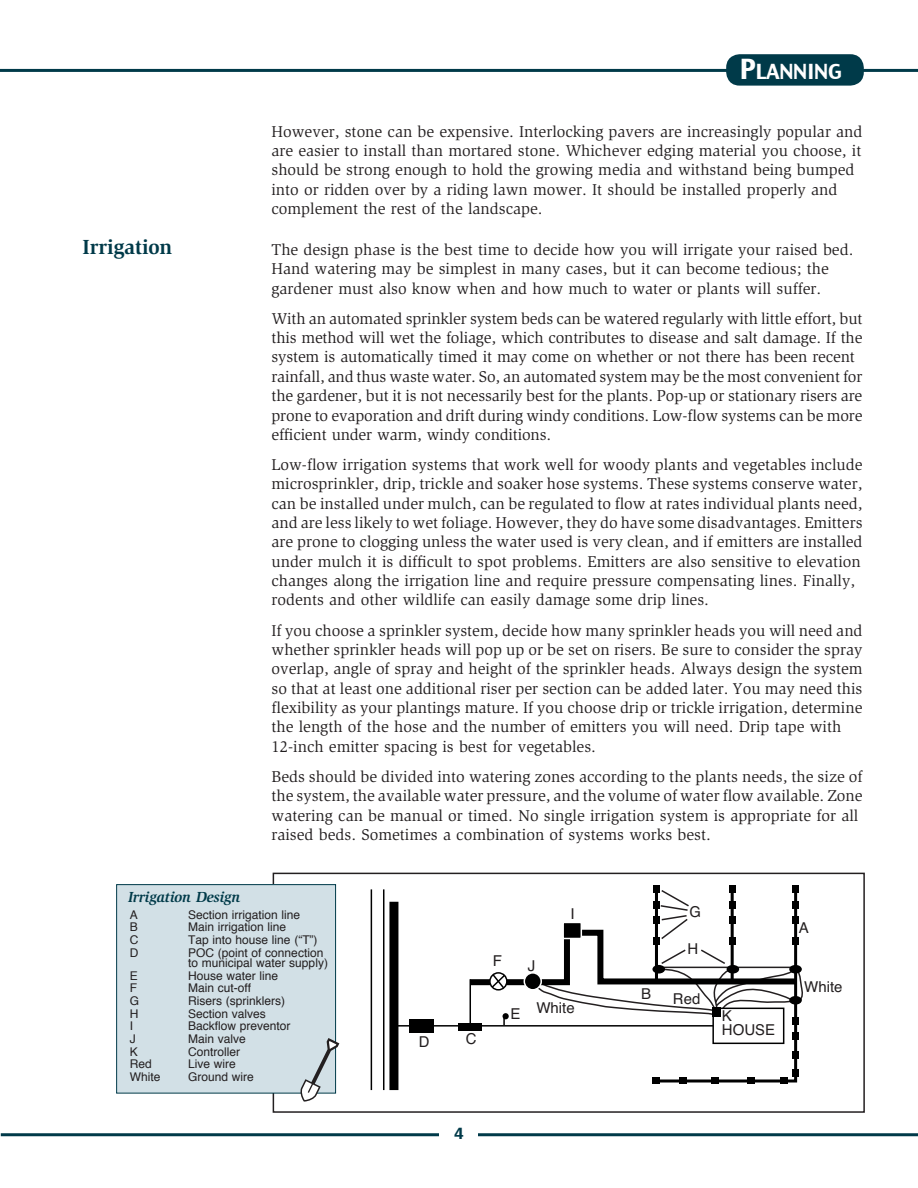
<style>
.page{position:relative;width:918px;height:1188px;background:#fff}
.page>*{position:absolute;margin:0;border:0;box-sizing:border-box;transform-origin:0 0}
.bold{font:700 21px "Slimbach";letter-spacing:-.01em;color:#003a49}
.captions{font:20.25px "Charcoal CY";letter-spacing:-.015em;color:#fff}
.captions-2{font:16.2px/19.4px "Slimbach";color:#231f20}
.t1{font:15px "Helvetica";color:#231f20}
.real_captions{font:italic 700 15px "Slimbach";letter-spacing:-.01em;color:#003a49}
.t2{font:15px "Charcoal CY";color:#003a49}
.t3{font:12px/10.5px "Helvetica";color:#231f20}
.s1{font-size:27px}
</style>
<div class="page">
<hr style="left:1px;top:1133px;width:917px;height:3px;background:#003a49">
<hr style="left:0;top:69px;width:918px;height:3px;background:#003a49">
<hr style="left:371px;top:889px;width:1px;height:201px;background:#000">
<hr style="left:383px;top:889px;width:1px;height:201px;background:#000">
<div style="left:389px;top:902px;width:9px;height:188px;background:#000"></div>
<hr style="left:395px;top:1025px;width:318px;height:2px;background:#000">
<div style="left:409px;top:1019px;width:25px;height:14px;background:#000"></div>
<div style="left:459px;top:1023px;width:23px;height:8px;background:#000"></div>
<svg style="left:469px;top:885px;width:334px;height:199px"></svg>
<div style="left:273px;top:873px;width:592px;height:240px;border:2px solid #231f20"></div>
<div style="left:117px;top:885px;width:219px;height:208px;background:#d2e0e6"></div>
<div style="left:116px;top:884px;width:220px;height:210px;border:1px solid #003a49"></div>
<svg style="left:299px;top:1038px;width:40px;height:64px"></svg>
<div style="left:726px;top:54px;width:138px;height:32px;background:#003a49;border-radius:13px"></div>
<div style="left:440px;top:1122px;width:38px;height:64px;background:#fff"></div>
<p class="bold" style="left:82px;top:235px;width:91px">Irrigation</p>
<p class="captions" style="left:740px;top:59px;width:102px"><span class="s1">P</span>LANNING</p>
<p class="captions-2" style="left:272px;top:122px;width:592px">However, stone can be expensive. Interlocking pavers are increasingly popular and are easier to install than mortared stone. Whichever edging material you choose, it should be strong enough to hold the growing media and withstand being bumped into or ridden over by a riding lawn mower. It should be installed properly and complement the rest of the landscape.</p>
<p class="captions-2" style="left:272px;top:240px;width:583px">The design phase is the best time to decide how you will irrigate your raised bed.<br>Hand watering may be simplest in many cases, but it can become tedious; the gardener must also know when and how much to water or plants will suffer.</p>
<p class="captions-2" style="left:272px;top:309px;width:593px">With an automated sprinkler system beds can be watered regularly with little effort, but this method will wet the foliage, which contributes to disease and salt damage. If the system is automatically timed it may come on whether or not there has been recent rainfall, and thus waste water. So, an automated system may be the most convenient for the gardener, but it is not necessarily best for the plants. Pop-up or stationary risers are prone to evaporation and drift during windy conditions. Low-flow systems can be more efficient under warm, windy conditions.</p>
<p class="captions-2" style="left:272px;top:455px;width:593px">Low-flow irrigation systems that work well for woody plants and vegetables include microsprinkler, drip, trickle and soaker hose systems. These systems conserve water, can be installed under mulch, can be regulated to flow at rates individual plants need, and are less likely to wet foliage. However, they do have some disadvantages. Emitters are prone to clogging unless the water used is very clean, and if emitters are installed under mulch it is difficult to spot problems. Emitters are also sensitive to elevation changes along the irrigation line and require pressure compensating lines. Finally, rodents and other wildlife can easily damage some drip lines.</p>
<p class="captions-2" style="left:272px;top:621px;width:593px">If you choose a sprinkler system, decide how many sprinkler heads you will need and whether sprinkler heads will pop up or be set on risers. Be sure to consider the spray overlap, angle of spray and height of the sprinkler heads. Always design the system so that at least one additional riser per section can be added later. You may need this flexibility as your plantings mature. If you choose drip or trickle irrigation, determine the length of the hose and the number of emitters you will need. Drip tape with 12-inch emitter spacing is best for vegetables.</p>
<p class="captions-2" style="left:272px;top:767px;width:593px">Beds should be divided into watering zones according to the plants needs, the size of the system, the available water pressure, and the volume of water flow available. Zone watering can be manual or timed. No single irrigation system is appropriate for all raised beds. Sometimes a combination of systems works best.</p>
<p class="real_captions" style="left:128px;top:888px;width:114px">Irrigation Design</p>
<p class="t3" style="left:130px;top:909px;width:10px">A</p>
<p class="t3" style="left:188px;top:909px;width:114px">Section irrigation line</p>
<p class="t3" style="left:130px;top:921px;width:10px">B</p>
<p class="t3" style="left:188px;top:921px;width:100px">Main irrigation line</p>
<p class="t3" style="left:130px;top:934px;width:10px">C</p>
<p class="t3" style="left:188px;top:934px;width:131px">Tap into house line (“T”)</p>
<p class="t3" style="left:130px;top:947px;width:10px">D</p>
<p class="t3" style="left:188px;top:947px;width:141px">POC (point of connection to municipal water supply)</p>
<p class="t3" style="left:130px;top:970px;width:10px">E</p>
<p class="t3" style="left:188px;top:970px;width:92px">House water line</p>
<p class="t3" style="left:130px;top:983px;width:9px">F</p>
<p class="t3" style="left:188px;top:983px;width:65px">Main cut-off</p>
<p class="t3" style="left:130px;top:995px;width:11px">G</p>
<p class="t3" style="left:188px;top:995px;width:98px">Risers (sprinklers)</p>
<p class="t3" style="left:130px;top:1008px;width:10px">H</p>
<p class="t3" style="left:188px;top:1008px;width:79px">Section valves</p>
<p class="t3" style="left:130px;top:1021px;width:5px">I</p>
<p class="t3" style="left:188px;top:1021px;width:104px">Backflow preventor</p>
<p class="t3" style="left:130px;top:1033px;width:7px">J</p>
<p class="t3" style="left:188px;top:1033px;width:59px">Main valve</p>
<p class="t3" style="left:130px;top:1046px;width:10px">K</p>
<p class="t3" style="left:188px;top:1046px;width:54px">Controller</p>
<p class="t3" style="left:130px;top:1059px;width:24px">Red</p>
<p class="t3" style="left:188px;top:1059px;width:49px">Live wire</p>
<p class="t3" style="left:130px;top:1071px;width:32px">White</p>
<p class="t3" style="left:188px;top:1071px;width:67px">Ground wire</p>
<p class="t1" style="left:419px;top:1029px;width:12px">D</p>
<p class="t1" style="left:466px;top:1026px;width:12px">C</p>
<p class="t1" style="left:571px;top:901px;width:6px">I</p>
<p class="t1" style="left:493px;top:948px;width:11px">F</p>
<p class="t1" style="left:528px;top:953px;width:9px">J</p>
<p class="t1" style="left:511px;top:995px;width:66px">E White</p>
<p class="t2" style="left:454px;top:1124px;width:10px">4</p>
<p class="t1" style="left:690px;top:899px;width:13px">G</p>
<p class="t1" style="left:688px;top:936px;width:12px">H</p>
<p class="t1" style="left:641px;top:981px;width:12px">B</p>
<p class="t1" style="left:673px;top:986px;width:29px">Red</p>
<p class="t1" style="left:722px;top:1003px;width:12px">K</p>
<p class="t1" style="left:722px;top:1017px;width:55px">HOUSE</p>
<p class="t1" style="left:799px;top:915px;width:12px">A</p>
<p class="t1" style="left:804px;top:974px;width:40px">White</p>
</div>
